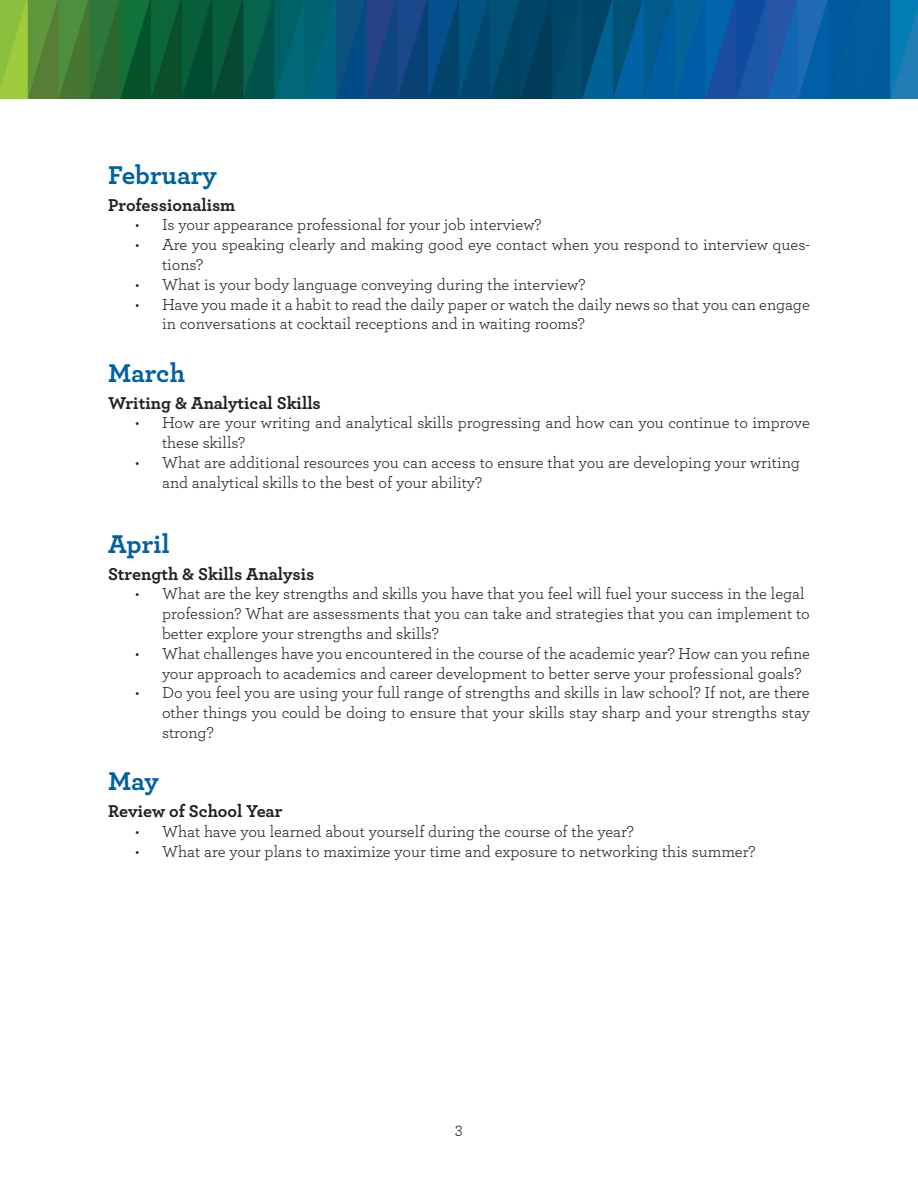
<style>
.page{position:relative;width:918px;height:1188px;background:#fff}
.page>*{position:absolute;margin:0;border:0;box-sizing:border-box;transform-origin:0 0}
.t1{font:700 27px "Archer";color:#0160a0}
.t2{font:700 18px "Archer";color:#231f20}
.t3{font:16.5px/19.8px "Archer";color:#231f20}
</style>
<div class="page">
<img style="left:0;top:0;width:918px;height:99px">
<p class="t1" style="left:108px;top:153px;width:110px">February</p>
<p class="t2" style="left:108px;top:190px;width:129px">Professionalism</p>
<p class="t3" style="left:135px;top:214px;width:408px">• Is your appearance professional for your job interview?</p>
<p class="t3" style="left:162px;top:234px;width:650px;text-indent:-27px">• Are you speaking clearly and making good eye contact when you respond to interview ques&shy;tions?</p>
<p class="t3" style="left:135px;top:274px;width:452px">• What is your body language conveying during the interview?</p>
<p class="t3" style="left:162px;top:293px;width:650px;text-indent:-27px">• Have you made it a habit to read the daily paper or watch the daily news so that you can engage in conversations at cocktail receptions and in waiting rooms?</p>
<p class="t1" style="left:108px;top:351px;width:78px">March</p>
<p class="t2" style="left:108px;top:388px;width:214px">Writing &amp; Analytical Skills</p>
<p class="t3" style="left:162px;top:412px;width:649px;text-indent:-27px">• How are your writing and analytical skills progressing and how can you continue to improve these skills?</p>
<p class="t3" style="left:162px;top:452px;width:639px;text-indent:-27px">• What are additional resources you can access to ensure that you are developing your writing and analytical skills to the best of your ability?</p>
<p class="t1" style="left:108px;top:522px;width:63px">April</p>
<p class="t2" style="left:108px;top:559px;width:208px">Strength &amp; Skills Analysis</p>
<p class="t3" style="left:135px;top:583px;width:671px">• What are the key strengths and skills you have that you feel will fuel your success in the legal</p>
<p class="t3" style="left:162px;top:603px;width:649px">profession? What are assessments that you can take and strategies that you can implement to better explore your strengths and skills?</p>
<p class="t3" style="left:162px;top:643px;width:649px;text-indent:-27px">• What challenges have you encountered in the course of the academic year? How can you refine your approach to academics and career development to better serve your professional goals?</p>
<p class="t3" style="left:135px;top:682px;width:676px">• Do you feel you are using your full range of strengths and skills in law school? If not, are there</p>
<p class="t3" style="left:162px;top:702px;width:649px">other things you could be doing to ensure that your skills stay sharp and your strengths stay strong?</p>
<p class="t1" style="left:108px;top:760px;width:52px">May</p>
<p class="t2" style="left:108px;top:797px;width:176px">Review of School Year</p>
<p class="t3" style="left:135px;top:821px;width:500px">• What have you learned about yourself during the course of the year?</p>
<p class="t3" style="left:135px;top:841px;width:622px">• What are your plans to maximize your time and exposure to networking this summer?</p>
<p class="t3" style="left:455px;top:1118px;width:10px">3</p>
</div>
